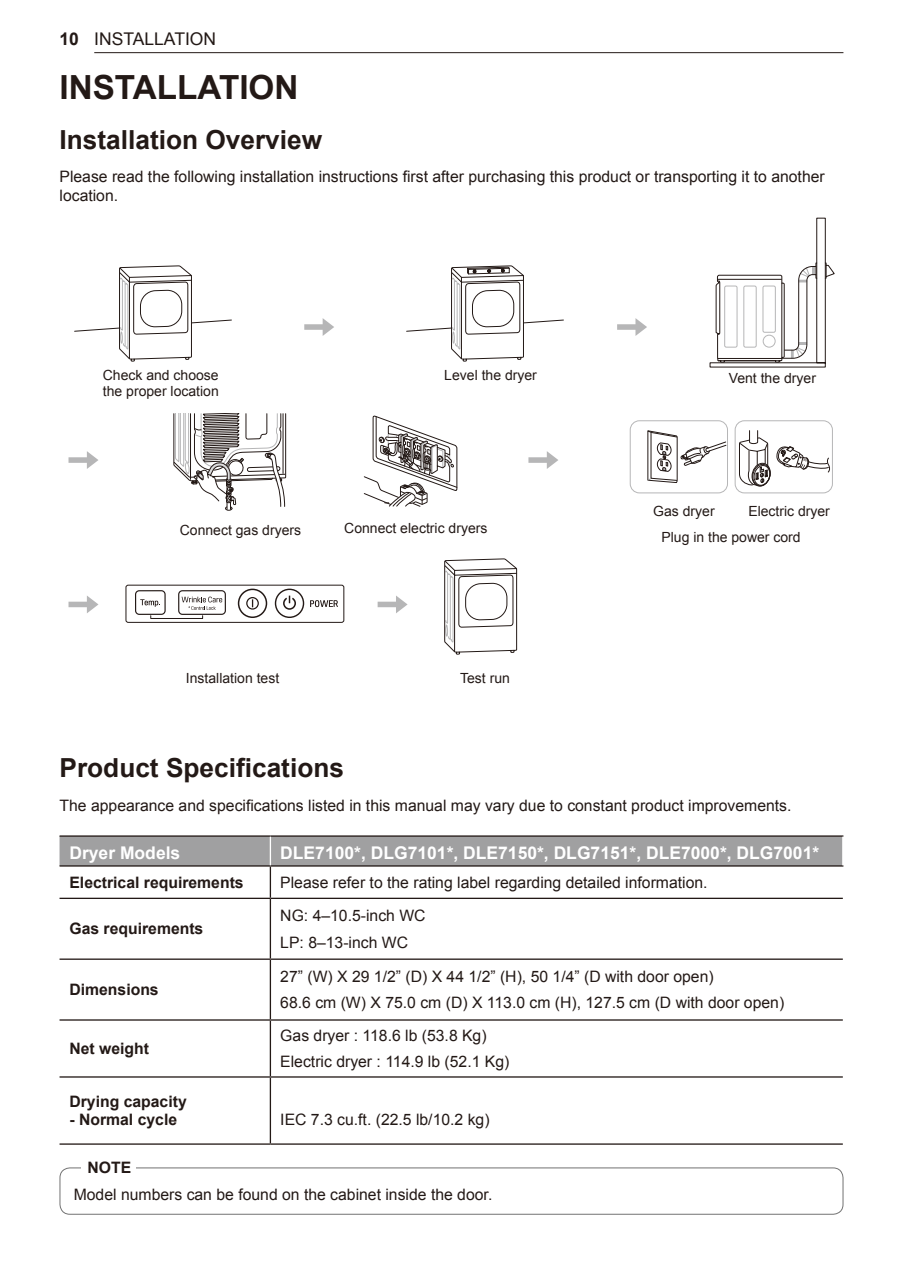
<style>
.page{position:relative;width:903px;height:1275px;background:#fff}
.page>*{position:absolute;margin:0;border:0;box-sizing:border-box;transform-origin:0 0}
.Heading1{font:700 33.25px "Arial";color:#231916}
.Heading2{font:700 26.25px "Arial";color:#231916}
.t1{font:700 17.5px "Arial";color:#fff}
.t2{font:17.5px "Arial";color:#231916}
.Body{font:15.75px/18.9px "Arial";color:#231916}
.Bold{font:700 15.75px "Arial";color:#231916}
.t3{font:14px/15.8px "Arial";color:#231916}
.s1{font-weight:700}
</style>
<div class="page">
<hr style="left:94px;top:52px;width:749px;height:1px;background:#231916">
<svg style="left:74px;top:265px;width:121px;height:97px"></svg>
<svg style="left:444px;top:559px;width:16px;height:96px"></svg>
<svg style="left:456px;top:218px;width:370px;height:435px"></svg>
<svg style="left:825px;top:262px;width:9px;height:17px"></svg>
<svg style="left:364px;top:480px;width:94px;height:27px"></svg>
<svg style="left:617px;top:318px;width:30px;height:18px"></svg>
<svg style="left:69px;top:451px;width:29px;height:18px"></svg>
<svg style="left:528px;top:451px;width:30px;height:18px"></svg>
<svg style="left:69px;top:596px;width:29px;height:17px"></svg>
<svg style="left:378px;top:595px;width:30px;height:18px"></svg>
<div style="left:630px;top:420px;width:98px;height:73px;border:1px solid #b6b6b7;border-radius:9px"></div>
<svg style="left:647px;top:430px;width:80px;height:54px"></svg>
<svg style="left:739px;top:430px;width:91px;height:57px"></svg>
<div style="left:735px;top:420px;width:98px;height:73px;border:1px solid #b6b6b7;border-radius:9px"></div>
<svg style="left:173px;top:414px;width:113px;height:97px"></svg>
<svg style="left:195px;top:318px;width:314px;height:162px"></svg>
<svg style="left:406px;top:265px;width:158px;height:97px"></svg>
<svg style="left:715px;top:262px;width:102px;height:101px"></svg>
<div style="left:126px;top:585px;width:218px;height:38px;border:1px solid #231916;border-radius:2px"></div>
<svg style="left:135px;top:590px;width:31px;height:25px"></svg>
<svg style="left:310px;top:600px;width:28px;height:7px"></svg>
<div style="left:150px;top:615px;width:53px;height:4px;border:1px solid #231916"></div>
<svg style="left:238px;top:589px;width:29px;height:29px"></svg>
<svg style="left:275px;top:589px;width:29px;height:29px"></svg>
<svg style="left:178px;top:590px;width:48px;height:25px"></svg>
<hr style="left:60px;top:835px;width:210px;height:2px;background:#231916">
<hr style="left:60px;top:865px;width:210px;height:2px;background:#231916">
<hr style="left:270px;top:865px;width:573px;height:2px;background:#231916">
<hr style="left:270px;top:867px;width:1px;height:31px;background:#231916">
<hr style="left:60px;top:898px;width:210px;height:1px;background:#231916">
<hr style="left:270px;top:898px;width:573px;height:1px;background:#231916">
<hr style="left:270px;top:899px;width:1px;height:59px;background:#231916">
<hr style="left:60px;top:958px;width:210px;height:2px;background:#231916">
<hr style="left:270px;top:958px;width:573px;height:2px;background:#231916">
<hr style="left:270px;top:960px;width:1px;height:59px;background:#231916">
<hr style="left:60px;top:1019px;width:210px;height:2px;background:#231916">
<hr style="left:270px;top:1019px;width:573px;height:2px;background:#231916">
<hr style="left:270px;top:1021px;width:1px;height:55px;background:#231916">
<hr style="left:60px;top:1076px;width:210px;height:2px;background:#231916">
<hr style="left:270px;top:1076px;width:573px;height:2px;background:#231916">
<hr style="left:270px;top:1078px;width:1px;height:65px;background:#231916">
<hr style="left:60px;top:1143px;width:210px;height:2px;background:#231916">
<hr style="left:270px;top:1143px;width:573px;height:2px;background:#231916">
<hr style="left:270px;top:835px;width:573px;height:2px;background:#231916">
<svg style="left:60px;top:836px;width:783px;height:30px;background:#9a999a"></svg>
<div style="left:60px;top:1167px;width:783px;height:48px;border:1px solid #727272;border-radius:10px"></div>
<div style="left:82px;top:1162px;width:54px;height:13px;background:#fff"></div>
<p class="t2" style="left:60px;top:27px;width:158px"><span class="s1">10</span> INSTALLATION</p>
<p class="Heading1" style="left:60px;top:65px;width:240px">INSTALLATION</p>
<p class="Heading2" style="left:60px;top:122px;width:264px">Installation Overview</p>
<p class="Body" style="left:60px;top:167px;width:767px">Please read the following installation instructions first after purchasing this product or transporting it to another location.</p>
<p class="t3" style="left:103px;top:368px;width:117px">Check and choose the proper location</p>
<p class="t3" style="left:444px;top:368px;width:94px">Level the dryer</p>
<p class="t3" style="left:729px;top:370px;width:89px">Vent the dryer</p>
<p class="t3" style="left:653px;top:503px;width:63px">Gas dryer</p>
<p class="t3" style="left:748px;top:503px;width:83px">Electric dryer</p>
<p class="t3" style="left:180px;top:522px;width:123px">Connect gas dryers</p>
<p class="t3" style="left:344px;top:520px;width:145px">Connect electric dryers</p>
<p class="t3" style="left:186px;top:670px;width:95px">Installation test</p>
<p class="t3" style="left:460px;top:670px;width:51px">Test run</p>
<p class="t3" style="left:661px;top:530px;width:141px">Plug in the power cord</p>
<p class="Heading2" style="left:60px;top:751px;width:286px">Product Specifications</p>
<p class="Body" style="left:60px;top:796px;width:733px">The appearance and specifications listed in this manual may vary due to constant product improvements.</p>
<p class="t1" style="left:69px;top:841px;width:112px">Dryer Models</p>
<p class="t1" style="left:280px;top:841px;width:540px">DLE7100*, DLG7101*, DLE7150*, DLG7151*, DLE7000*, DLG7001*</p>
<p class="Bold" style="left:69px;top:872px;width:176px">Electrical requirements</p>
<p class="Body" style="left:280px;top:873px;width:429px">Please refer to the rating label regarding detailed information.</p>
<p class="Bold" style="left:69px;top:918px;width:135px">Gas requirements</p>
<p class="Body" style="left:280px;top:906px;width:147px">NG: 4–10.5-inch WC</p>
<p class="Body" style="left:280px;top:933px;width:129px">LP: 8–13-inch WC</p>
<p class="Bold" style="left:69px;top:979px;width:91px">Dimensions</p>
<p class="Bold" style="left:69px;top:1038px;width:81px">Net weight</p>
<p class="Body" style="left:280px;top:967px;width:435px">27” (W) X 29 1/2” (D) X 44 1/2” (H), 50 1/4” (D with door open)</p>
<p class="Body" style="left:280px;top:994px;width:505px">68.6 cm (W) X 75.0 cm (D) X 113.0 cm (H), 127.5 cm (D with door open)</p>
<p class="Body" style="left:280px;top:1026px;width:208px">Gas dryer : 118.6 lb (53.8 Kg)</p>
<p class="Body" style="left:280px;top:1052px;width:231px">Electric dryer : 114.9 lb (52.1 Kg)</p>
<p class="Bold" style="left:69px;top:1091px;width:119px">Drying capacity</p>
<p class="Bold" style="left:69px;top:1109px;width:109px">- Normal cycle</p>
<p class="Body" style="left:280px;top:1110px;width:211px">IEC 7.3 cu.ft. (22.5 lb/10.2 kg)</p>
<p class="Body" style="left:74px;top:1154px;width:420px;line-height:26.8px;text-indent:14px"><span class="s1">NOTE<br></span>Model numbers can be found on the cabinet inside the door.</p>
</div>
